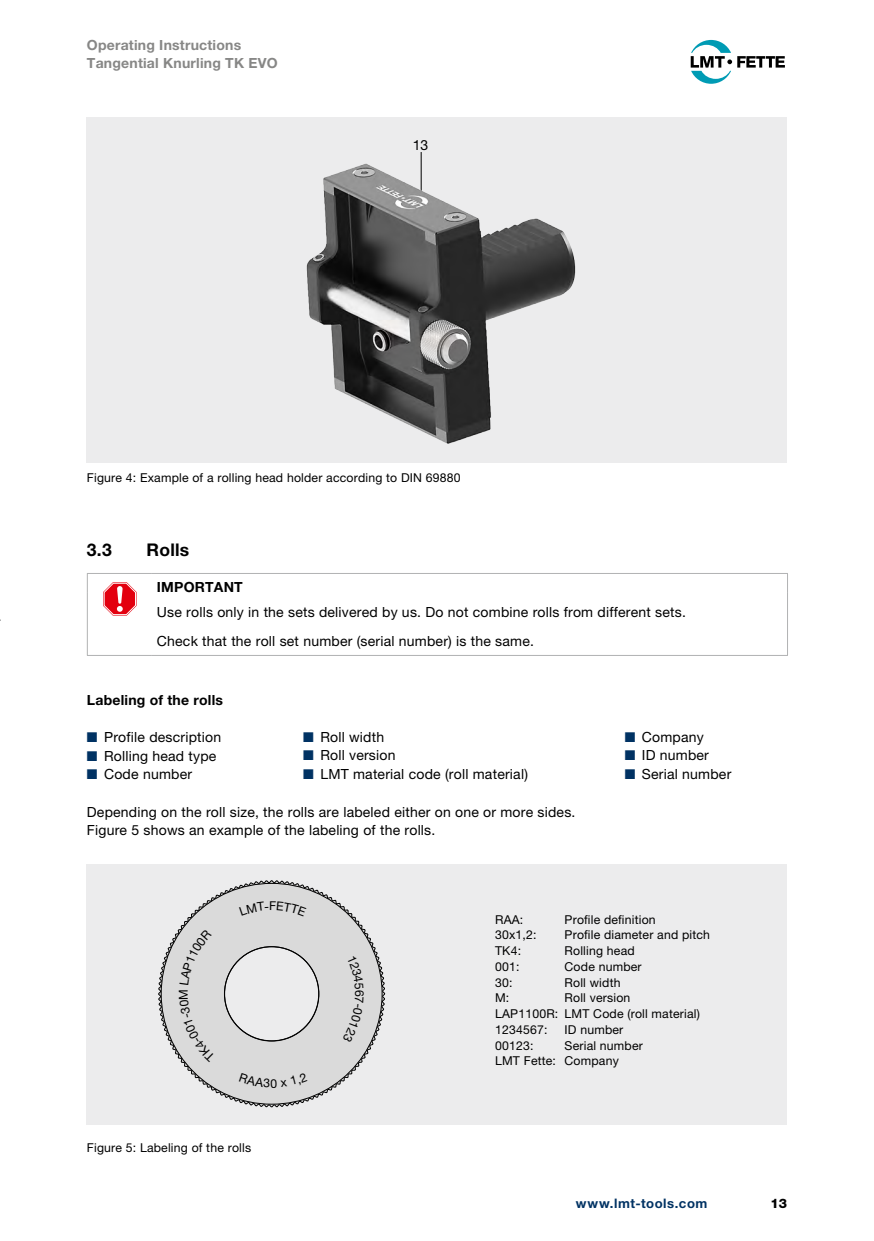
<style>
.page{position:relative;width:874px;height:1241px;background:#fff}
.page>*{position:absolute;margin:0;border:0;box-sizing:border-box;transform-origin:0 0}
.t1{font:700 17.5px "Helvetica Neue LT Pro";letter-spacing:.015em;color:#000}
.Fließtext{font:14px/18.6px "Helvetica Neue LT Pro";letter-spacing:.015em;color:#000}
.t2{font:700 14px/18.6px "Helvetica Neue LT Pro";letter-spacing:.015em;color:#878786}
.Fließtext-2{font:700 14px "Helvetica Neue LT Pro";letter-spacing:.015em;color:#000}
.t3{font:700 13.12px "Helvetica Neue LT Pro";letter-spacing:.04em;color:#003263}
.t4{font:800 13.12px "Helvetica Neue LT Pro";color:#000}
._04_Tabellenschrift{font:12.25px "Helvetica Neue LT Pro";letter-spacing:.015em;color:#000}
.BU_Bild{font:12.25px "Helvetica Neue LT Pro";letter-spacing:.015em;color:#000}
.s1{color:#003263}
</style>
<div class="page">
<svg style="left:737px;top:56px;width:47px;height:12px"></svg>
<svg style="left:690px;top:40px;width:41px;height:44px"></svg>
<hr style="left:87px;top:573px;width:65px;height:1px;background:#b1b2b3">
<svg style="left:87px;top:574px;width:1px;height:18px"></svg>
<hr style="left:87px;top:592px;width:1px;height:63px;background:#b1b2b3">
<hr style="left:87px;top:655px;width:65px;height:1px;background:#b1b2b3">
<hr style="left:152px;top:573px;width:635px;height:1px;background:#b1b2b3">
<hr style="left:786px;top:592px;width:1px;height:63px;background:#b1b2b3">
<hr style="left:152px;top:655px;width:635px;height:1px;background:#b1b2b3">
<svg style="left:103px;top:582px;width:33px;height:33px"></svg>
<div style="left:87px;top:117px;width:699px;height:346px;background:#ececed"></div>
<hr style="left:420px;top:152px;width:1px;height:70px;background:#000">
<img style="left:306px;top:158px;width:270px;height:286px">
<div style="left:87px;top:863px;width:699px;height:261px;background:#ececed"></div>
<svg style="left:158px;top:880px;width:228px;height:228px"></svg>
<svg style="left:161px;top:882px;width:221px;height:222px"></svg>
<svg style="left:239px;top:901px;width:25px;height:14px"></svg>
<svg style="left:270px;top:901px;width:36px;height:15px"></svg>
<div style="left:342px;top:954px;width:22px;height:88px;background:#dadada"></div>
<svg style="left:239px;top:1072px;width:68px;height:15px"></svg>
<div style="left:179px;top:999px;width:36px;height:62px;background:#dadada"></div>
<div style="left:180px;top:929px;width:31px;height:55px;background:#dadada"></div>
<p class="t2" style="left:87px;top:35px;width:192px">Operating Instructions<br>Tangential Knurling TK EVO</p>
<p class="Fließtext" style="left:412px;top:135px;width:17px">13</p>
<p class="BU_Bild" style="left:87px;top:470px;width:375px">Figure 4: Example of a rolling head holder according to DIN 69880</p>
<p class="t1" style="left:87px;top:539px;width:26px">3.3</p>
<p class="t1" style="left:146px;top:539px;width:44px">Rolls</p>
<p class="Fließtext-2" style="left:157px;top:578px;width:87px">IMPORTANT</p>
<p class="Fließtext" style="left:157px;top:602px;width:528px">Use rolls only in the sets delivered by us. Do not combine rolls from different sets.</p>
<p class="Fließtext" style="left:157px;top:631px;width:376px">Check that the roll set number (serial number) is the same.</p>
<p class="Fließtext-2" style="left:87px;top:691px;width:138px">Labeling of the rolls</p>
<p class="Fließtext" style="left:87px;top:727px;width:136px"><span class="s1">■</span> Profile description</p>
<p class="Fließtext" style="left:87px;top:746px;width:131px"><span class="s1">■</span> Rolling head type</p>
<p class="Fließtext" style="left:87px;top:765px;width:107px"><span class="s1">■</span> Code number</p>
<p class="Fließtext" style="left:87px;top:802px;width:487px">Depending on the roll size, the rolls are labeled either on one or more sides.<br>Figure 5 shows an example of the labeling of the rolls.</p>
<p class="Fließtext" style="left:303px;top:727px;width:82px"><span class="s1">■</span> Roll width</p>
<p class="Fließtext" style="left:303px;top:745px;width:94px"><span class="s1">■</span> Roll version</p>
<p class="Fließtext" style="left:303px;top:764px;width:226px"><span class="s1">■</span> LMT material code (roll material)</p>
<p class="Fließtext" style="left:624px;top:727px;width:81px"><span class="s1">■</span> Company</p>
<p class="Fließtext" style="left:624px;top:745px;width:86px"><span class="s1">■</span> ID number</p>
<p class="Fließtext" style="left:624px;top:764px;width:108px"><span class="s1">■</span> Serial number</p>
<p class="BU_Bild" style="left:176px;top:999px;width:12px;rotate:-90deg">M</p>
<p class="BU_Bild" style="left:87px;top:1139px;width:166px">Figure 5: Labeling of the rolls</p>
<p class="_04_Tabellenschrift" style="left:495px;top:911px;width:30px">RAA:</p>
<p class="_04_Tabellenschrift" style="left:564px;top:911px;width:92px">Profile definition</p>
<p class="_04_Tabellenschrift" style="left:495px;top:927px;width:43px">30x1,2:</p>
<p class="_04_Tabellenschrift" style="left:564px;top:927px;width:147px">Profile diameter and pitch</p>
<p class="_04_Tabellenschrift" style="left:495px;top:943px;width:27px">TK4:</p>
<p class="_04_Tabellenschrift" style="left:564px;top:943px;width:72px">Rolling head</p>
<p class="_04_Tabellenschrift" style="left:495px;top:959px;width:26px">001:</p>
<p class="_04_Tabellenschrift" style="left:564px;top:959px;width:78px">Code number</p>
<p class="_04_Tabellenschrift" style="left:495px;top:974px;width:19px">30:</p>
<p class="_04_Tabellenschrift" style="left:564px;top:974px;width:57px">Roll width</p>
<p class="_04_Tabellenschrift" style="left:495px;top:990px;width:16px">M:</p>
<p class="_04_Tabellenschrift" style="left:564px;top:990px;width:67px">Roll version</p>
<p class="_04_Tabellenschrift" style="left:495px;top:1006px;width:206px">LAP1100R: LMT Code (roll material)</p>
<p class="_04_Tabellenschrift" style="left:495px;top:1022px;width:54px">1234567:</p>
<p class="_04_Tabellenschrift" style="left:564px;top:1022px;width:60px">ID number</p>
<p class="_04_Tabellenschrift" style="left:495px;top:1037px;width:40px">00123:</p>
<p class="_04_Tabellenschrift" style="left:564px;top:1037px;width:80px">Serial number</p>
<p class="_04_Tabellenschrift" style="left:495px;top:1053px;width:125px">LMT Fette: Company</p>
<p class="t3" style="left:575px;top:1194px;width:133px">www.lmt-tools.com</p>
<p class="t4" style="left:770px;top:1194px;width:18px">13</p>
</div>
